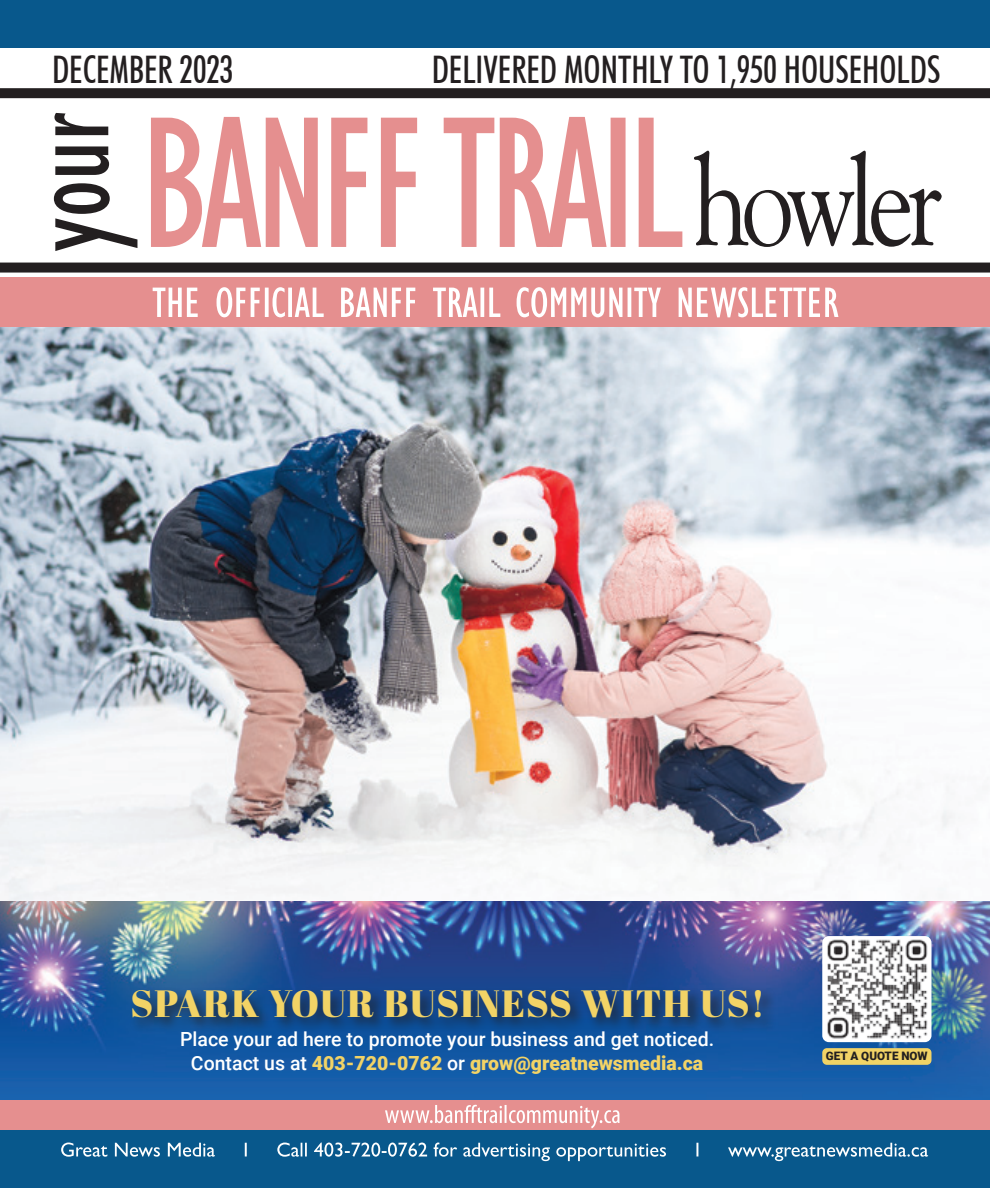
<style>
.page{position:relative;width:990px;height:1188px;background:#fff}
.page>*{position:absolute;margin:0;border:0;box-sizing:border-box;transform-origin:0 0}
.t1{font:500 condensed 38px "Futura BT";color:#231f20;scale:.92 1}
.t2{font:38px "Abril Fatface";letter-spacing:.03em;color:#f2d366}
.t3{font:500 19.6px/24px "Roboto";color:#fff;text-align:center}
.t4{font:900 11.6px "Roboto";color:#231f20}
.s1{font-weight:900;color:#f2d366}
</style>
<div class="page">
<img style="left:0;top:327px;width:990px;height:772px">
<div style="left:0;top:1099px;width:990px;height:32px;background:#e58f8f"></div>
<svg style="left:385px;top:1105px;width:235px;height:23px"></svg>
<div style="left:0;top:1130px;width:990px;height:58px;background:#08588c"></div>
<div style="left:0;top:0;width:990px;height:48px;background:#08588c"></div>
<svg style="left:61px;top:1143px;width:867px;height:18px"></svg>
<svg style="left:151px;top:117px;width:531px;height:130px"></svg>
<div style="left:0;top:88px;width:990px;height:10px;background:#231f20"></div>
<div style="left:0;top:263px;width:990px;height:10px;background:#231f20"></div>
<svg style="left:694px;top:151px;width:248px;height:96px"></svg>
<div style="left:0;top:278px;width:990px;height:49px;background:#e58f8f"></div>
<svg style="left:153px;top:287px;width:685px;height:30px"></svg>
<svg style="left:54px;top:113px;width:55px;height:62px"></svg>
<svg style="left:54px;top:183px;width:83px;height:68px"></svg>
<div style="left:129px;top:986px;width:647px;height:48px;background:#231f20;opacity:.75"></div>
<div style="left:822px;top:936px;width:109px;height:106px;background:#fff;border-radius:7px"></div>
<img style="left:827px;top:939px;width:101px;height:100px">
<div style="left:822px;top:1048px;width:109px;height:17px;background:#f2d366;border-radius:5px"></div>
<p class="t1" style="left:52px;top:46px;width:199px">DECEMBER 2023</p>
<p class="t1" style="left:432px;top:46px;width:555px">DELIVERED MONTHLY TO 1,950 HOUSEHOLDS</p>
<p class="t2" style="left:131px;top:977px;width:636px">SPARK YOUR BUSINESS WITH US!</p>
<p class="t3" style="left:180px;top:1026px;width:536px">Place your ad here to promote your business and get noticed.<br>Contact us at <span class="s1">403-720-0762</span> or <span class="s1">grow@greatnewsmedia.ca</span></p>
<p class="t4" style="left:826px;top:1048px;width:103px">GET A QUOTE NOW</p>
</div>
